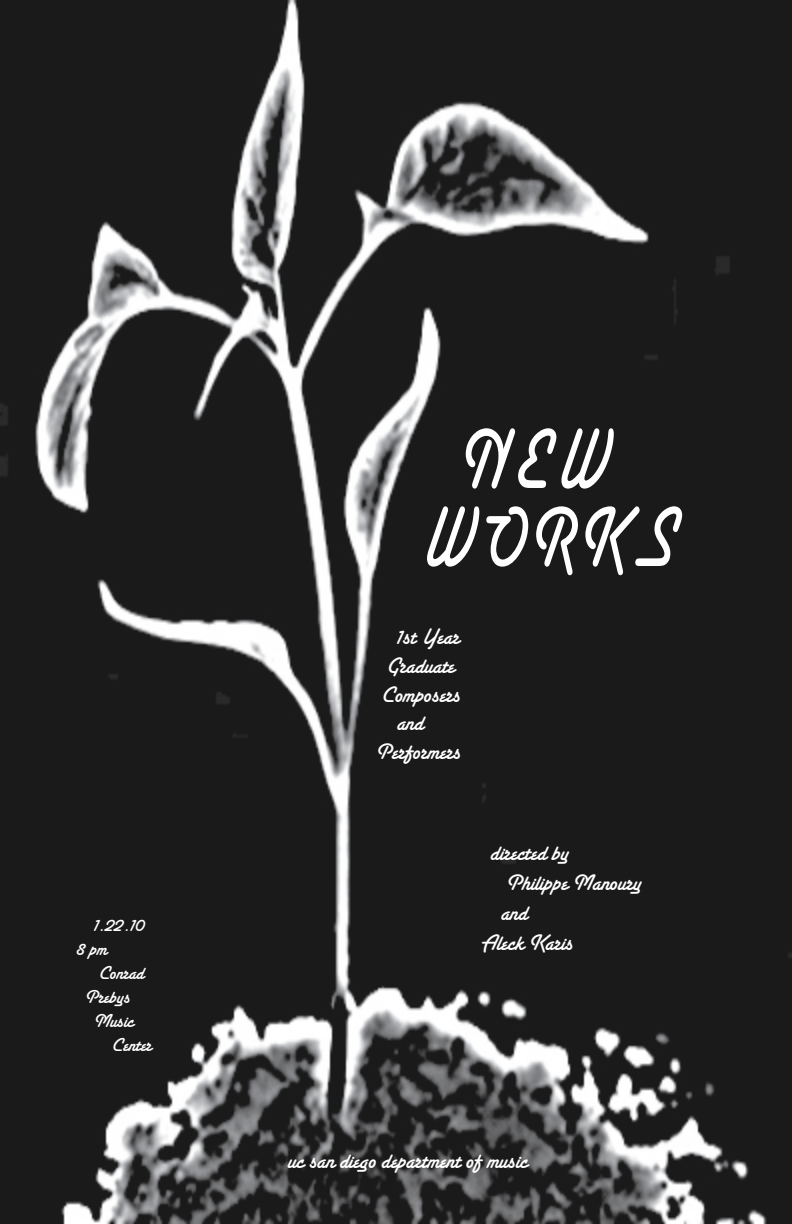
<style>
.page{position:relative;width:792px;height:1224px;background:#fff}
.page>*{position:absolute;margin:0;border:0;box-sizing:border-box;transform-origin:0 0}
.t1{font:90.4px/78px "Santa Fe Let Plain";letter-spacing:.08em;color:#fff;text-align:center;scale:.73 1}
.t2{font:24px "Santa Fe Let Plain";color:#fff}
.t3{font:20px/24px "Santa Fe Let Plain";color:#fff}
</style>
<div class="page">
<img style="left:0;top:0;width:792px;height:1224px">
<p class="t3" style="left:76px;top:915px;width:70px;text-indent:18px">1.22.10<br>8 pm</p>
<p class="t3" style="left:98px;top:963px;width:47px">Conrad</p>
<p class="t3" style="left:85px;top:987px;width:47px">Prebys</p>
<p class="t3" style="left:94px;top:1011px;width:41px">Music</p>
<p class="t3" style="left:112px;top:1035px;width:42px">Center</p>
<h1 class="t1" style="left:420px;top:428px;width:349px">NEW<br>WORKS</h1>
<p class="t2" style="left:397px;top:628px;width:64px">1st Year</p>
<p class="t2" style="left:387px;top:657px;width:70px">Graduate</p>
<p class="t2" style="left:381px;top:686px;width:81px">Composers</p>
<p class="t2" style="left:397px;top:714px;width:28px">and</p>
<p class="t2" style="left:376px;top:743px;width:86px">Performers</p>
<p class="t2" style="left:491px;top:844px;width:80px">directed by</p>
<p class="t2" style="left:506px;top:874px;width:137px">Philippe Manoury</p>
<p class="t2" style="left:501px;top:904px;width:28px">and</p>
<p class="t2" style="left:480px;top:934px;width:95px">Aleck Karis</p>
<p class="t2" style="left:288px;top:1152px;width:241px">uc san diego department of music</p>
</div>
